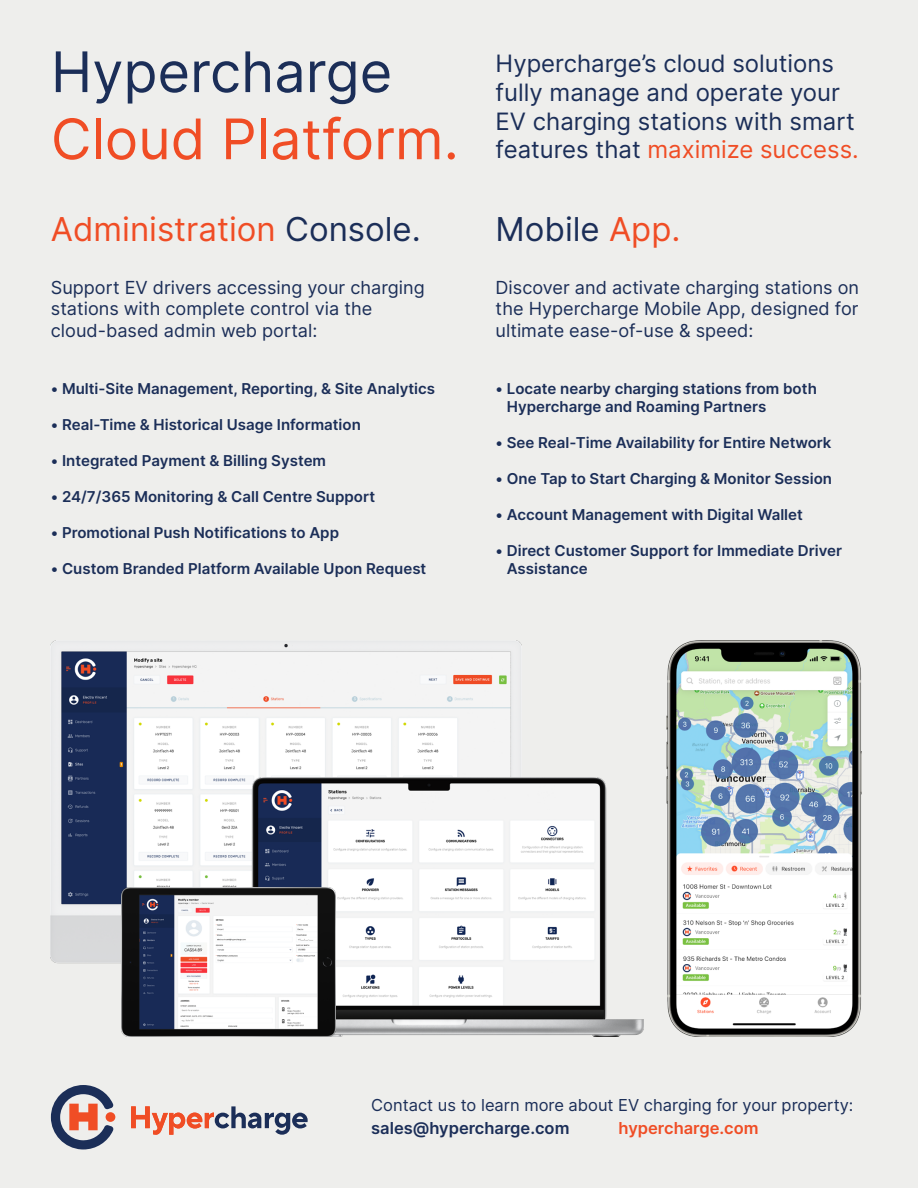
<style>
.page{position:relative;width:918px;height:1188px;background:#eeeeec}
.page>*{position:absolute;margin:0;border:0;box-sizing:border-box;transform-origin:0 0}
.t1{font:55.95px "Inter";color:#f04d25}
.t2{font:55.95px "Inter";color:#1b2e58}
.t3{font:33px "Inter";color:#f04d25}
.t4{font:33px "Inter";color:#1b2e58}
.t5{font:24px/28.7px "Inter";color:#1b2e58}
.t6{font:18px/21.6px "Inter";color:#1b2e58}
.t7{font:16.5px "Inter";color:#1b2e58}
.t8{font:600 16.5px "Inter";color:#1b2e58}
.t9{font:600 16.5px "Inter";color:#f04d25}
.t10{font:600 15px/18px "Inter";color:#1b2e58}
.s1{color:#1b2e58}
.s2{color:#f04d25}
</style>
<div class="page">
<svg style="left:131px;top:1106px;width:177px;height:29px"></svg>
<svg style="left:106px;top:1112px;width:9px;height:10px"></svg>
<svg style="left:51px;top:1085px;width:62px;height:64px"></svg>
<img style="left:51px;top:640px;width:471px;height:324px">
<img style="left:214px;top:778px;width:429px;height:259px">
<img style="left:121px;top:888px;width:215px;height:149px">
<img style="left:666px;top:640px;width:196px;height:397px">
<h1 class="t2" style="left:51px;top:31px;width:343px">Hypercharge</h1>
<h1 class="t1" style="left:51px;top:98px;width:410px">Cloud Platform.</h1>
<h2 class="t3" style="left:51px;top:205px;width:372px">Administration <span class="s1">Console.</span></h2>
<p class="t6" style="left:51px;top:276px;width:375px">Support EV drivers accessing your charging stations with complete control via the cloud-based admin web portal:</p>
<p class="t10" style="left:51px;top:380px;width:386px">• Multi-Site Management, Reporting, &amp; Site Analytics</p>
<p class="t10" style="left:51px;top:416px;width:312px">• Real-Time &amp; Historical Usage Information</p>
<p class="t10" style="left:51px;top:452px;width:277px">• Integrated Payment &amp; Billing System</p>
<p class="t10" style="left:51px;top:488px;width:326px">• 24/7/365 Monitoring &amp; Call Centre Support</p>
<p class="t10" style="left:51px;top:524px;width:290px">• Promotional Push Notifications to App</p>
<p class="t10" style="left:51px;top:560px;width:377px">• Custom Branded Platform Available Upon Request</p>
<h3 class="t5" style="left:496px;top:49px;width:365px">Hypercharge’s cloud solutions fully manage and operate your<br>EV charging stations with smart features that <span class="s2">maximize success.</span></h3>
<h2 class="t4" style="left:496px;top:205px;width:186px">Mobile <span class="s2">App.</span></h2>
<p class="t6" style="left:496px;top:276px;width:365px;text-align:justify">Discover and activate charging stations on the Hypercharge Mobile App, designed for ultimate ease-of-use &amp; speed:</p>
<p class="t10" style="left:507px;top:380px;width:312px;text-indent:-11px">• Locate nearby charging stations from both<br>Hypercharge and Roaming Partners</p>
<p class="t10" style="left:496px;top:434px;width:337px">• See Real-Time Availability for Entire Network</p>
<p class="t10" style="left:496px;top:470px;width:338px">• One Tap to Start Charging &amp; Monitor Session</p>
<p class="t10" style="left:496px;top:506px;width:309px">• Account Management with Digital Wallet</p>
<p class="t10" style="left:507px;top:542px;width:337px;text-indent:-11px">• Direct Customer Support for Immediate Driver<br>Assistance</p>
<p class="t7" style="left:371px;top:1093px;width:484px">Contact us to learn more about EV charging for your property:</p>
<p class="t8" style="left:371px;top:1116px;width:200px">sales@hypercharge.com</p>
<p class="t9" style="left:619px;top:1116px;width:142px">hypercharge.com</p>
</div>
